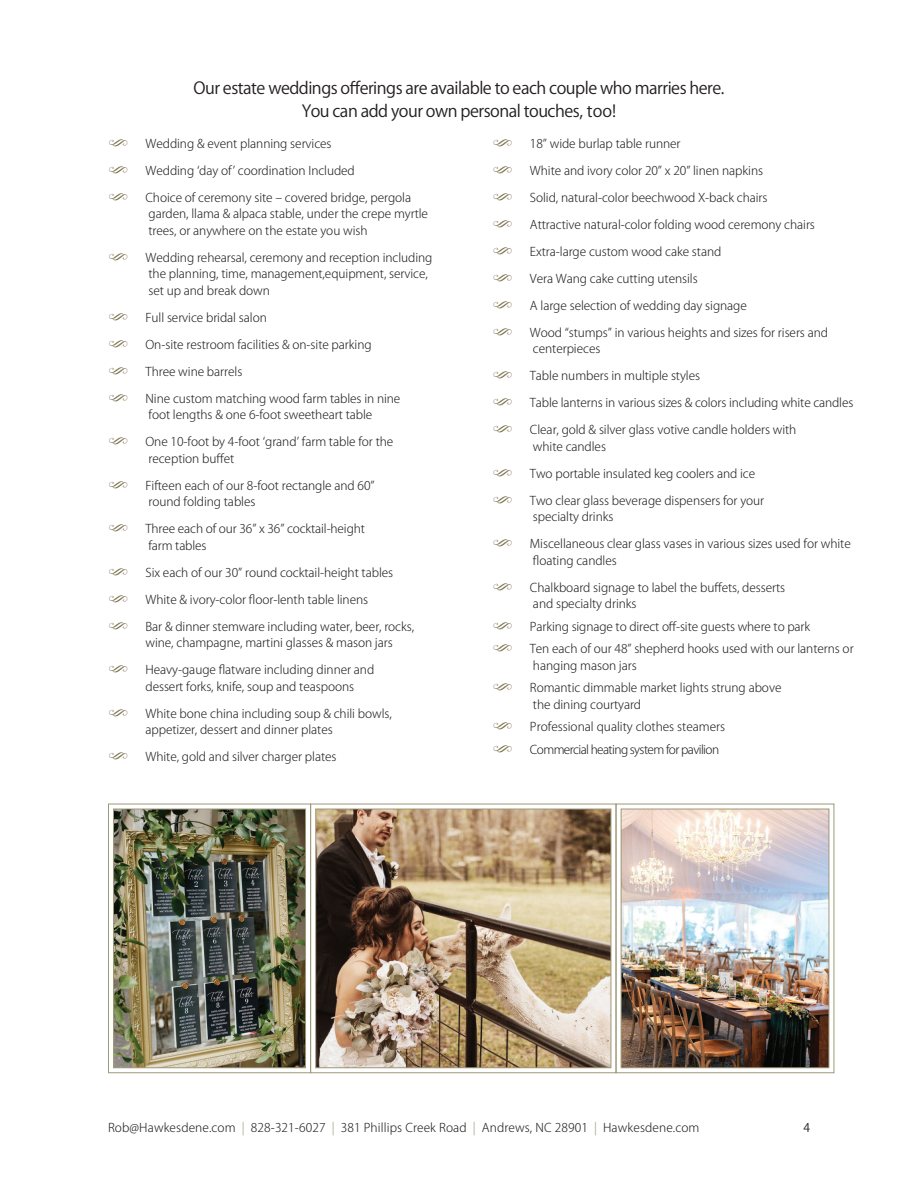
<style>
.page{position:relative;width:918px;height:1188px;background:#fff}
.page>*{position:absolute;margin:0;border:0;box-sizing:border-box;transform-origin:0 0}
.t1{font:24px "Type Embellishments One Let Plain";color:#7b704c}
.t2{font:16.5px "Koz Go Pro";letter-spacing:-.03em;color:#231f20}
.t3{font:300 12px/16.5px "Koz Go Pro";letter-spacing:-.005em;color:#231f20}
.t4{font:300 12px "Koz Go Pro";letter-spacing:-.05em;color:#231f20}
.t5{font:12px "Koz Go Pro";color:#231f20}
.s1{font-family:"Type Embellishments One Let Plain";font-weight:400;font-size:24px;color:#7b704c}
.s2{color:#9f997b}
</style>
<div class="page">
<svg style="left:312px;top:803px;width:303px;height:271px"></svg>
<img style="left:315px;top:808px;width:297px;height:261px">
<svg style="left:108px;top:803px;width:204px;height:271px"></svg>
<img style="left:112px;top:808px;width:195px;height:261px">
<svg style="left:615px;top:803px;width:220px;height:271px"></svg>
<img style="left:620px;top:808px;width:210px;height:261px">
<p class="t2" style="left:194px;top:77px;width:532px">Our estate weddings offerings are available to each couple who marries here.</p>
<p class="t2" style="left:302px;top:100px;width:316px">You can add your own personal touches, too!</p>
<p class="t1" style="left:108px;top:133px;width:22px">S</p>
<p class="t3" style="left:146px;top:135px;width:188px">Wedding &amp; event planning services</p>
<p class="t1" style="left:108px;top:160px;width:22px">S</p>
<p class="t3" style="left:146px;top:162px;width:211px">Wedding ‘day of’ coordination Included</p>
<p class="t1" style="left:108px;top:187px;width:22px">S</p>
<p class="t3" style="left:146px;top:189px;width:284px">Choice of ceremony site – covered bridge, pergola garden, llama &amp; alpaca stable, under the crepe myrtle trees, or anywhere on the estate you wish</p>
<p class="t1" style="left:108px;top:247px;width:22px">S</p>
<p class="t3" style="left:146px;top:249px;width:288px">Wedding rehearsal, ceremony and reception including the planning, time, management,equipment, service, set up and break down</p>
<p class="t1" style="left:108px;top:307px;width:22px">S</p>
<p class="t3" style="left:146px;top:309px;width:123px">Full service bridal salon</p>
<p class="t1" style="left:108px;top:334px;width:22px">S</p>
<p class="t3" style="left:146px;top:336px;width:228px">On-site restroom facilities &amp; on-site parking</p>
<p class="t1" style="left:108px;top:361px;width:22px">S</p>
<p class="t3" style="left:146px;top:363px;width:98px">Three wine barrels</p>
<p class="t1" style="left:108px;top:388px;width:22px">S</p>
<p class="t3" style="left:146px;top:390px;width:256px">Nine custom matching wood farm tables in nine foot lengths &amp; one 6-foot sweetheart table</p>
<p class="t1" style="left:108px;top:432px;width:22px">S</p>
<p class="t3" style="left:146px;top:434px;width:249px">One 10-foot by 4-foot ‘grand’ farm table for the reception buffet</p>
<p class="t1" style="left:108px;top:475px;width:22px">S</p>
<p class="t3" style="left:146px;top:477px;width:231px">Fifteen each of our 8-foot rectangle and 60” round folding tables</p>
<p class="t1" style="left:108px;top:519px;width:22px">S</p>
<p class="t3" style="left:146px;top:521px;width:221px">Three each of our 36” x 36” cocktail-height farm tables</p>
<p class="t1" style="left:108px;top:562px;width:22px">S</p>
<p class="t3" style="left:146px;top:564px;width:249px">Six each of our 30” round cocktail-height tables</p>
<p class="t3" style="left:108px;top:591px;width:262px"><span class="s1">S</span> White &amp; ivory-color floor-lenth table linens</p>
<p class="t1" style="left:108px;top:616px;width:22px">S</p>
<p class="t3" style="left:146px;top:618px;width:270px">Bar &amp; dinner stemware including water, beer, rocks, wine, champagne, martini glasses &amp; mason jars</p>
<p class="t1" style="left:108px;top:660px;width:22px">S</p>
<p class="t3" style="left:146px;top:662px;width:230px">Heavy-gauge flatware including dinner and dessert forks, knife, soup and teaspoons</p>
<p class="t1" style="left:108px;top:703px;width:22px">S</p>
<p class="t3" style="left:146px;top:705px;width:248px">White bone china including soup &amp; chili bowls, appetizer, dessert and dinner plates</p>
<p class="t1" style="left:108px;top:747px;width:22px">S</p>
<p class="t3" style="left:146px;top:749px;width:193px">White, gold and silver charger plates</p>
<p class="t1" style="left:492px;top:133px;width:22px">S</p>
<p class="t3" style="left:530px;top:135px;width:152px">18” wide burlap table runner</p>
<p class="t1" style="left:492px;top:160px;width:22px">S</p>
<p class="t3" style="left:530px;top:162px;width:235px">White and ivory color 20” x 20” linen napkins</p>
<p class="t1" style="left:492px;top:187px;width:22px">S</p>
<p class="t3" style="left:530px;top:189px;width:239px">Solid, natural-color beechwood X-back chairs</p>
<p class="t1" style="left:492px;top:214px;width:22px">S</p>
<p class="t3" style="left:530px;top:216px;width:287px">Attractive natural-color folding wood ceremony chairs</p>
<p class="t1" style="left:492px;top:241px;width:22px">S</p>
<p class="t3" style="left:530px;top:243px;width:193px">Extra-large custom wood cake stand</p>
<p class="t1" style="left:492px;top:268px;width:22px">S</p>
<p class="t3" style="left:530px;top:270px;width:169px">Vera Wang cake cutting utensils</p>
<p class="t1" style="left:492px;top:295px;width:22px">S</p>
<p class="t3" style="left:530px;top:297px;width:218px">A large selection of wedding day signage</p>
<p class="t1" style="left:492px;top:322px;width:22px">S</p>
<p class="t3" style="left:530px;top:324px;width:300px">Wood “stumps” in various heights and sizes for risers and centerpieces</p>
<p class="t1" style="left:492px;top:366px;width:22px">S</p>
<p class="t3" style="left:530px;top:368px;width:172px">Table numbers in multiple styles</p>
<p class="t1" style="left:492px;top:393px;width:22px">S</p>
<p class="t3" style="left:530px;top:395px;width:325px">Table lanterns in various sizes &amp; colors including white candles</p>
<p class="t1" style="left:492px;top:420px;width:22px">S</p>
<p class="t3" style="left:530px;top:422px;width:268px">Clear, gold &amp; silver glass votive candle holders with white candles</p>
<p class="t1" style="left:492px;top:463px;width:22px">S</p>
<p class="t3" style="left:530px;top:465px;width:227px">Two portable insulated keg coolers and ice</p>
<p class="t1" style="left:492px;top:490px;width:22px">S</p>
<p class="t3" style="left:530px;top:492px;width:236px">Two clear glass beverage dispensers for your specialty drinks</p>
<p class="t1" style="left:492px;top:534px;width:22px">S</p>
<p class="t3" style="left:530px;top:536px;width:322px">Miscellaneous clear glass vases in various sizes used for white floating candles</p>
<p class="t1" style="left:492px;top:577px;width:22px">S</p>
<p class="t3" style="left:530px;top:579px;width:257px">Chalkboard signage to label the buffets, desserts and specialty drinks</p>
<p class="t1" style="left:492px;top:616px;width:22px">S</p>
<p class="t3" style="left:530px;top:618px;width:282px">Parking signage to direct off-site guests where to park</p>
<p class="t1" style="left:492px;top:639px;width:22px">S</p>
<p class="t3" style="left:530px;top:641px;width:325px">Ten each of our 48” shepherd hooks used with our lanterns or hanging mason jars</p>
<p class="t1" style="left:492px;top:678px;width:22px">S</p>
<p class="t3" style="left:530px;top:680px;width:253px">Romantic dimmable market lights strung above the dining courtyard</p>
<p class="t1" style="left:492px;top:717px;width:22px">S</p>
<p class="t3" style="left:530px;top:719px;width:197px">Professional quality clothes steamers</p>
<p class="t1" style="left:492px;top:739px;width:22px">S</p>
<p class="t4" style="left:530px;top:741px;width:191px">Commercial heating system for pavilion</p>
<p class="t3" style="left:108px;top:1119px;width:593px">Rob@Hawkesdene.com <span class="s2">|</span> 828-321-6027 <span class="s2">|</span> 381 Phillips Creek Road <span class="s2">|</span> Andrews, NC 28901 <span class="s2">|</span> Hawkesdene.com</p>
<p class="t5" style="left:803px;top:1120px;width:8px">4</p>
</div>
